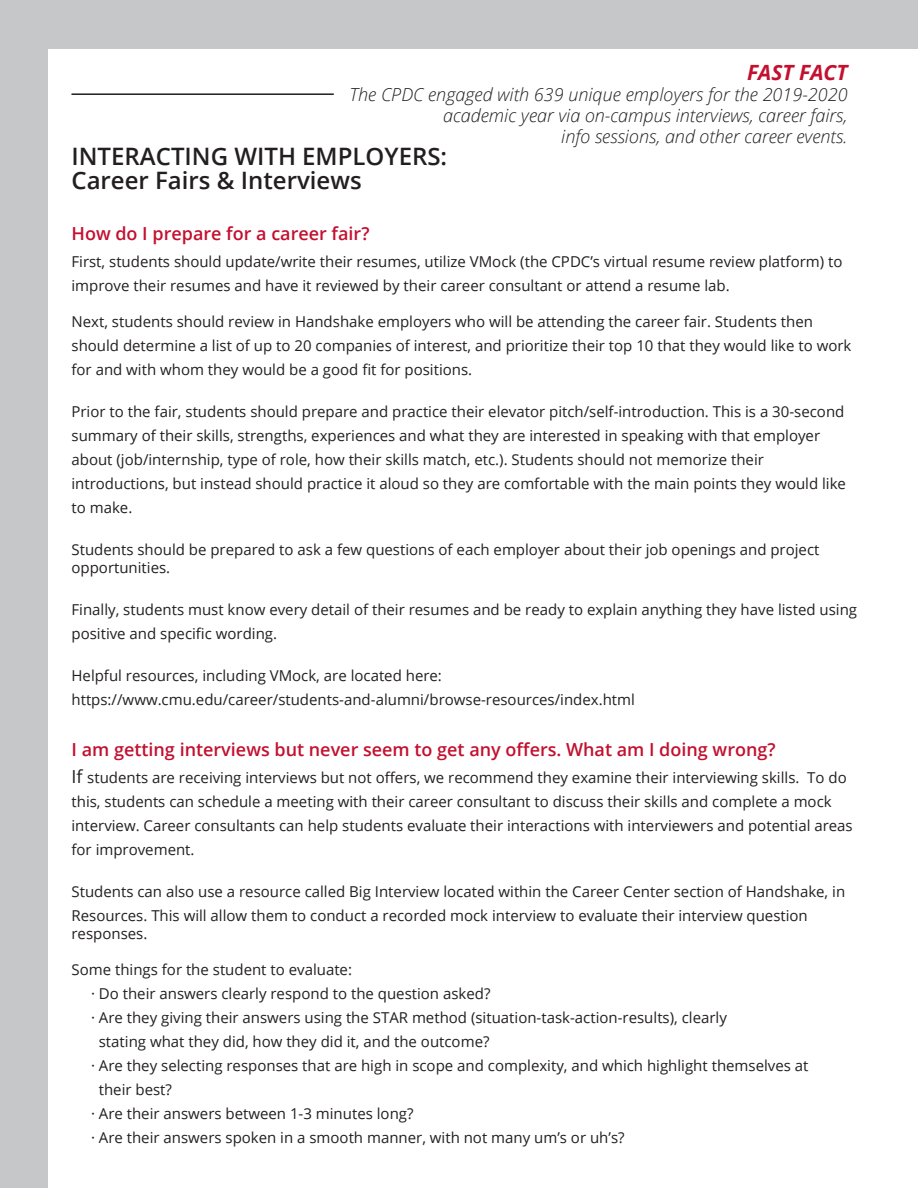
<style>
.page{position:relative;width:918px;height:1188px;background:#fff}
.page>*{position:absolute;margin:0;border:0;box-sizing:border-box;transform-origin:0 0}
.t1{font:600 24px/24px "Open Sans";color:#231f20}
.t2{font:italic 700 21px "Open Sans";color:#c3102f}
.t3{font:italic 300 18px/21px "Open Sans";color:#231f20;text-align:right}
.t4{font:600 18px "Open Sans";color:#c3102f}
.t5{font:15px/24px "Open Sans";color:#231f20}
.s1{font-size:18px}
</style>
<div class="page">
<div style="left:0;top:0;width:918px;height:49px;background:#c6c7c9"></div>
<div style="left:0;top:0;width:47px;height:1188px;background:#c6c7c9"></div>
<hr style="left:72px;top:93px;width:262px;height:2px;background:#231f20">
<h2 class="t2" style="left:747px;top:57px;width:102px">FAST FACT</h2>
<p class="t3" style="left:349px;top:83px;width:500px">The CPDC engaged with 639 unique employers for the 2019-2020 academic year via on-campus interviews, career fairs,<br>info sessions, and other career events.</p>
<h1 class="t1" style="left:72px;top:143px;width:377px">INTERACTING WITH EMPLOYERS:<br>Career Fairs &amp; Interviews</h1>
<p class="t4" style="left:72px;top:221px;width:300px">How do I prepare for a career fair?</p>
<p class="t5" style="left:72px;top:249px;width:773px">First, students should update/write their resumes, utilize VMock (the CPDC’s virtual resume review platform) to improve their resumes and have it reviewed by their career consultant or attend a resume lab.</p>
<p class="t5" style="left:72px;top:309px;width:781px">Next, students should review in Handshake employers who will be attending the career fair. Students then should determine a list of up to 20 companies of interest, and prioritize their top 10 that they would like to work for and with whom they would be a good fit for positions.</p>
<p class="t5" style="left:72px;top:399px;width:776px">Prior to the fair, students should prepare and practice their elevator pitch/self-introduction. This is a 30-second summary of their skills, strengths, experiences and what they are interested in speaking with that employer about (job/internship, type of role, how their skills match, etc.). Students should not memorize their introductions, but instead should practice it aloud so they are comfortable with the main points they would like to make.</p>
<p class="t5" style="left:72px;top:540px;width:749px;line-height:18px">Students should be prepared to ask a few questions of each employer about their job openings and project opportunities.</p>
<p class="t5" style="left:72px;top:597px;width:787px">Finally, students must know every detail of their resumes and be ready to explain anything they have listed using positive and specific wording.</p>
<p class="t5" style="left:72px;top:663px;width:565px">Helpful resources, including VMock, are located here: https://www.cmu.edu/career/students-and-alumni/browse-resources/index.html</p>
<p class="t4" style="left:72px;top:737px;width:706px">I am getting interviews but never seem to get any offers. What am I doing wrong?</p>
<p class="t5" style="left:72px;top:765px;width:783px"><span class="s1">If</span> students are receiving interviews but not offers, we recommend they examine their interviewing skills. To do this, students can schedule a meeting with their career consultant to discuss their skills and complete a mock interview. Career consultants can help students evaluate their interactions with interviewers and potential areas for improvement.</p>
<p class="t5" style="left:72px;top:879px;width:775px">Students can also use a resource called Big Interview located within the Career Center section of Handshake, in<br>Resources. This will allow them to conduct a recorded mock interview to evaluate their interview question</p>
<p class="t5" style="left:72px;top:921px;width:77px">responses.</p>
<p class="t5" style="left:72px;top:957px;width:282px">Some things for the student to evaluate:</p>
<p class="t5" style="left:91px;top:981px;width:401px">· Do their answers clearly respond to the question asked?</p>
<p class="t5" style="left:91px;top:1005px;width:637px">· Are they giving their answers using the STAR method (situation-task-action-results), clearly</p>
<p class="t5" style="left:99px;top:1029px;width:392px">stating what they did, how they did it, and the outcome?</p>
<p class="t5" style="left:91px;top:1053px;width:719px">· Are they selecting responses that are high in scope and complexity, and which highlight themselves at</p>
<p class="t5" style="left:99px;top:1077px;width:75px">their best?</p>
<p class="t5" style="left:91px;top:1101px;width:324px">· Are their answers between 1-3 minutes long?</p>
<p class="t5" style="left:91px;top:1125px;width:535px">· Are their answers spoken in a smooth manner, with not many um’s or uh’s?</p>
</div>
